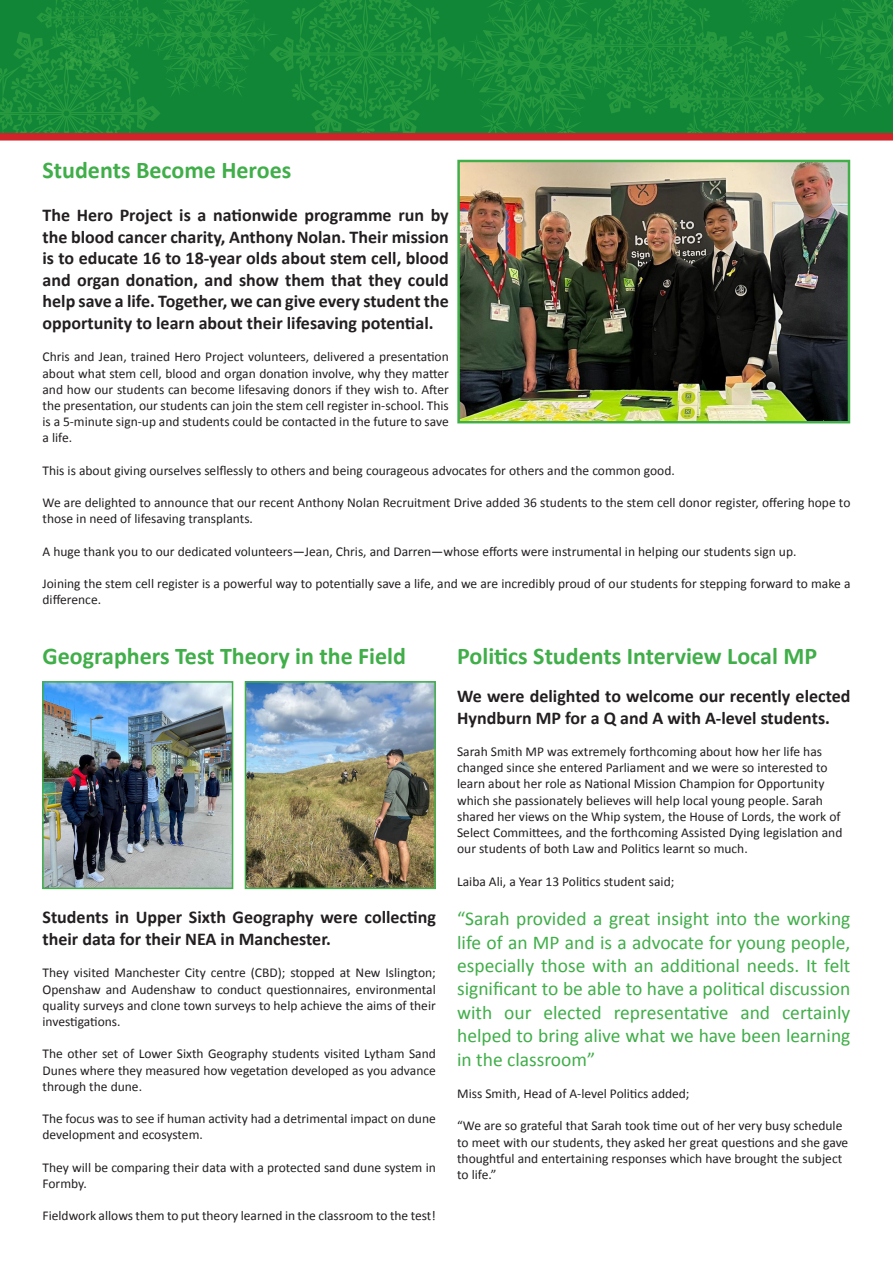
<style>
.page{position:relative;width:893px;height:1263px;background:#fff}
.page>*{position:absolute;margin:0;border:0;box-sizing:border-box;transform-origin:0 0}
.t1{font:700 24px "Calibri";color:#40ae49}
.t2{font:19.5px/23.4px "Calibri";color:#40ae49;text-align:justify}
.t3{font:700 18px/21.6px "Calibri";color:#231f20}
.t4{font:13.5px/16.2px "Calibri";color:#231f20}
</style>
<div class="page">
<svg style="left:0;top:0;width:893px;height:141px;background:#228639"></svg>
<img style="left:45px;top:684px;width:185px;height:202px">
<div style="left:42px;top:681px;width:191px;height:208px;border:2px solid #40ae49"></div>
<img style="left:248px;top:684px;width:185px;height:202px">
<div style="left:245px;top:681px;width:191px;height:208px;border:2px solid #40ae49"></div>
<img style="left:460px;top:163px;width:387px;height:257px">
<div style="left:457px;top:160px;width:393px;height:263px;border:2px solid #40ae49"></div>
<h1 class="t1" style="left:43px;top:153px;width:250px">Students Become Heroes</h1>
<p class="t3" style="left:43px;top:203px;width:408px;text-align:justify">The Hero Project is a nationwide programme run by the blood cancer charity, Anthony Nolan. Their mission is to educate 16 to 18-year olds about stem cell, blood and organ donation, and show them that they could help save a life. Together, we can give every student the opportunity to learn about their lifesaving potential.</p>
<p class="t4" style="left:43px;top:348px;width:408px;text-align:justify">Chris and Jean, trained Hero Project volunteers, delivered a presentation about what stem cell, blood and organ donation involve, why they matter and how our students can become lifesaving donors if they wish to. After the presentation, our students can join the stem cell register in-school. This is a 5-minute sign-up and students could be contacted in the future to save a life.</p>
<p class="t4" style="left:43px;top:462px;width:634px">This is about giving ourselves selflessly to others and being courageous advocates for others and the common good.</p>
<p class="t4" style="left:43px;top:494px;width:809px">We are delighted to announce that our recent Anthony Nolan Recruitment Drive added 36 students to the stem cell donor register, offering hope to those in need of lifesaving transplants.</p>
<p class="t4" style="left:43px;top:543px;width:755px">A huge thank you to our dedicated volunteers—Jean, Chris, and Darren—whose efforts were instrumental in helping our students sign up.</p>
<p class="t4" style="left:43px;top:575px;width:809px">Joining the stem cell register is a powerful way to potentially save a life, and we are incredibly proud of our students for stepping forward to make a difference.</p>
<h1 class="t1" style="left:43px;top:639px;width:365px">Geographers Test Theory in the Field</h1>
<h3 class="t3" style="left:43px;top:906px;width:395px">Students in Upper Sixth Geography were collecting their data for their NEA in Manchester.</h3>
<p class="t4" style="left:43px;top:964px;width:395px;text-align:justify">They visited Manchester City centre (CBD); stopped at New Islington; Openshaw and Audenshaw to conduct questionnaires, environmental quality surveys and clone town surveys to help achieve the aims of their investigations.</p>
<p class="t4" style="left:43px;top:1045px;width:395px;text-align:justify">The other set of Lower Sixth Geography students visited Lytham Sand Dunes where they measured how vegetation developed as you advance through the dune.</p>
<p class="t4" style="left:43px;top:1110px;width:395px">The focus was to see if human activity had a detrimental impact on dune development and ecosystem.</p>
<p class="t4" style="left:43px;top:1159px;width:395px">They will be comparing their data with a protected sand dune system in<br>Formby.</p>
<p class="t4" style="left:43px;top:1207px;width:395px">Fieldwork allows them to put theory learned in the classroom to the test!</p>
<h1 class="t1" style="left:457px;top:639px;width:361px">Politics Students Interview Local MP</h1>
<h3 class="t3" style="left:457px;top:684px;width:395px">We were delighted to welcome our recently elected<br>Hyndburn MP for a Q and A with A-level students.</h3>
<p class="t4" style="left:457px;top:743px;width:387px">Sarah Smith MP was extremely forthcoming about how her life has changed since she entered Parliament and we were so interested to learn about her role as National Mission Champion for Opportunity which she passionately believes will help local young people. Sarah shared her views on the Whip system, the House of Lords, the work of Select Committees, and the forthcoming Assisted Dying legislation and our students of both Law and Politics learnt so much.</p>
<p class="t4" style="left:457px;top:872px;width:219px">Laiba Ali, a Year 13 Politics student said;</p>
<p class="t2" style="left:457px;top:906px;width:395px">“Sarah provided a great insight into the working life of an MP and is a advocate for young people, especially those with an additional needs. It felt significant to be able to have a political discussion with our elected representative and certainly helped to bring alive what we have been learning in the classroom”</p>
<p class="t4" style="left:457px;top:1085px;width:234px">Miss Smith, Head of A-level Politics added;</p>
<p class="t4" style="left:457px;top:1117px;width:393px">“We are so grateful that Sarah took time out of her very busy schedule to meet with our students, they asked her great questions and she gave thoughtful and entertaining responses which have brought the subject to life.”</p>
</div>
